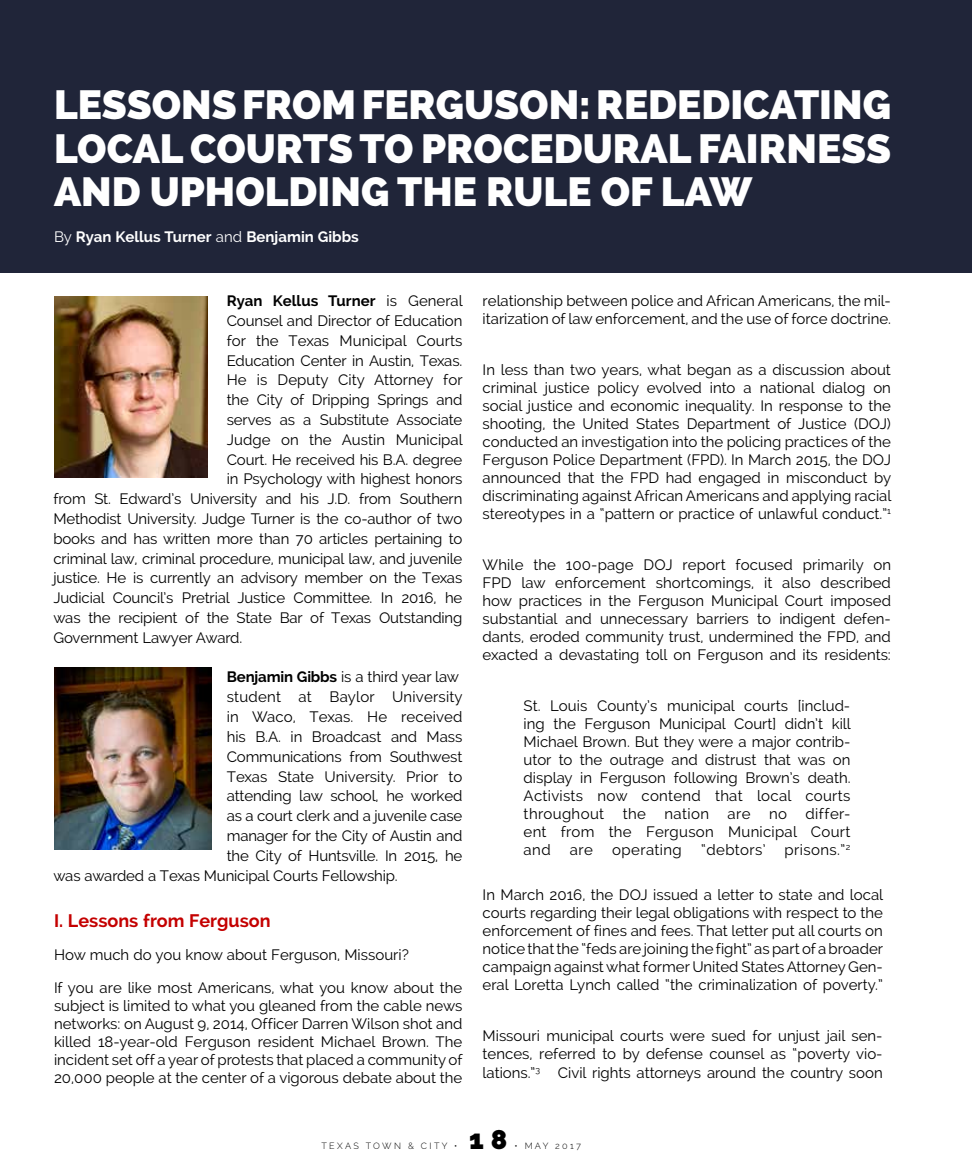
<style>
.page{position:relative;width:972px;height:1175px;background:#fff}
.page>*{position:absolute;margin:0;border:0;box-sizing:border-box;transform-origin:0 0}
.t1{font:800 40.5px/43.5px "Raleway";color:#fff;text-align:justify}
.t2{font:800 27px "Raleway";color:#000}
.t3{font:700 18px "Raleway";color:#c40000}
.t4{font:15px/18px "Raleway";letter-spacing:-.01em;color:#000;text-align:justify}
.t5{font:700 15px "Raleway";color:#fff}
.t6{font:15px "Raleway";letter-spacing:.025em;color:#000}
.t7{font:700 15px "Raleway";color:#000}
.t8{font:15px "Raleway";letter-spacing:.015em;color:#000}
.t9{font:15px "Raleway";letter-spacing:.01em;color:#000}
.t10{font:300 9px "Raleway";letter-spacing:.26em;color:#000}
.s1{font-weight:400}
.s2{font-weight:700}
</style>
<div class="page">
<div style="left:0;top:0;width:972px;height:272px;background:#202539"></div>
<img style="left:54px;top:667px;width:158px;height:182px">
<img style="left:54px;top:296px;width:153px;height:182px">
<h1 class="t1" style="left:54px;top:83px;width:839px">LESSONS FROM FERGUSON: REDEDICATING LOCAL COURTS TO PROCEDURAL FAIRNESS AND UPHOLDING THE RULE OF LAW</h1>
<p class="t5" style="left:54px;top:228px;width:306px"><span class="s1">By</span> Ryan Kellus Turner <span class="s1">and</span> Benjamin Gibbs</p>
<p class="t7" style="left:227px;top:292px;width:238px">Ryan Kellus Turner <span class="s1">is General</span></p>
<p class="t4" style="left:227px;top:311px;width:237px">Counsel and Director of Education</p>
<p class="t4" style="left:227px;top:331px;width:237px">for the Texas Municipal Courts</p>
<p class="t4" style="left:227px;top:351px;width:237px">Education Center in Austin, Texas.</p>
<p class="t4" style="left:227px;top:371px;width:237px">He is Deputy City Attorney for</p>
<p class="t4" style="left:227px;top:391px;width:237px">the City of Dripping Springs and</p>
<p class="t4" style="left:227px;top:410px;width:237px">serves as a Substitute Associate</p>
<p class="t4" style="left:227px;top:430px;width:237px">Judge on the Austin Municipal</p>
<p class="t4" style="left:227px;top:450px;width:237px">Court. He received his B.A. degree</p>
<p class="t4" style="left:227px;top:470px;width:237px">in Psychology with highest honors</p>
<p class="t4" style="left:53px;top:490px;width:410px">from St. Edward’s University and his J.D. from Southern</p>
<p class="t4" style="left:53px;top:509px;width:410px">Methodist University. Judge Turner is the co-author of two</p>
<p class="t4" style="left:53px;top:529px;width:410px">books and has written more than 70 articles pertaining to</p>
<p class="t4" style="left:53px;top:549px;width:410px">criminal law, criminal procedure, municipal law, and juvenile</p>
<p class="t4" style="left:53px;top:569px;width:410px">justice. He is currently an advisory member on the Texas</p>
<p class="t4" style="left:53px;top:589px;width:410px">Judicial Council’s Pretrial Justice Committee. In 2016, he</p>
<p class="t4" style="left:53px;top:608px;width:410px">was the recipient of the State Bar of Texas Outstanding</p>
<p class="t4" style="left:53px;top:628px;width:190px">Government Lawyer Award.</p>
<p class="t4" style="left:227px;top:668px;width:234px"><span class="s2">Benjamin Gibbs</span> is a third year law</p>
<p class="t8" style="left:227px;top:688px;width:237px">student at Baylor University</p>
<p class="t9" style="left:227px;top:708px;width:237px">in Waco, Texas. He received</p>
<p class="t4" style="left:227px;top:727px;width:237px">his B.A. in Broadcast and Mass</p>
<p class="t4" style="left:227px;top:747px;width:237px">Communications from Southwest</p>
<p class="t4" style="left:227px;top:767px;width:237px">Texas State University. Prior to</p>
<p class="t4" style="left:227px;top:787px;width:237px">attending law school, he worked</p>
<p class="t4" style="left:227px;top:806px;width:237px">as a court clerk and a juvenile case</p>
<p class="t4" style="left:227px;top:826px;width:237px">manager for the City of Austin and</p>
<p class="t4" style="left:227px;top:846px;width:237px">the City of Huntsville. In 2015, he</p>
<p class="t4" style="left:53px;top:866px;width:346px">was awarded a Texas Municipal Courts Fellowship.</p>
<p class="t3" style="left:54px;top:910px;width:218px">I. Lessons from Ferguson</p>
<p class="t4" style="left:54px;top:938px;width:410px;line-height:33px">How much do you know about Ferguson, Missouri?<br>If you are like most Americans, what you know about the</p>
<p class="t4" style="left:54px;top:996px;width:410px">subject is limited to what you gleaned from the cable news networks: on August 9, 2014, Officer Darren Wilson shot and killed 18-year-old Ferguson resident Michael Brown. The incident set off a year of protests that placed a community of 20,000 people at the center of a vigorous debate about the</p>
<p class="t4" style="left:483px;top:292px;width:410px">relationship between police and African Americans, the mil&shy;itarization of law enforcement, and the use of force doctrine.</p>
<p class="t4" style="left:483px;top:361px;width:410px">In less than two years, what began as a discussion about criminal justice policy evolved into a national dialog on social justice and economic inequality. In response to the shooting, the United States Department of Justice (DOJ) conducted an investigation into the policing practices of the Ferguson Police Department (FPD). In March 2015, the DOJ announced that the FPD had engaged in misconduct by discriminating against African Americans and applying racial stereotypes in a “pattern or practice of unlawful conduct.”<sup>1</sup></p>
<p class="t4" style="left:483px;top:556px;width:410px">While the 100-page DOJ report focused primarily on FPD law enforcement shortcomings, it also described how practices in the Ferguson Municipal Court imposed substantial and unnecessary barriers to indigent defen&shy;dants, eroded community trust, undermined the FPD, and exacted a devastating toll on Ferguson and its residents:</p>
<p class="t4" style="left:524px;top:697px;width:329px">St. Louis County’s municipal courts [includ&shy;ing the Ferguson Municipal Court] didn’t kill Michael Brown. But they were a major contrib&shy;utor to the outrage and distrust that was on display in Ferguson following Brown’s death.<br>Activists now contend that local courts throughout the nation are no differ&shy;ent from the Ferguson Municipal Court and</p>
<p class="t4" style="left:570px;top:841px;width:25px">are</p>
<p class="t6" style="left:612px;top:841px;width:71px">operating</p>
<p class="t6" style="left:701px;top:841px;width:66px">“debtors’</p>
<p class="t6" style="left:785px;top:841px;width:67px">prisons.”<sup>2</sup></p>
<p class="t4" style="left:483px;top:886px;width:402px">In March 2016, the DOJ issued a letter to state and local courts regarding their legal obligations with respect to the enforcement of fines and fees. That letter put all courts on notice that the “feds are joining the fight” as part of a broader campaign against what former United States Attorney Gen&shy;eral Loretta Lynch called “the criminalization of poverty.”</p>
<p class="t4" style="left:483px;top:1027px;width:402px">Missouri municipal courts were sued for unjust jail sen&shy;tences, referred to by defense counsel as “poverty vio&shy;lations.”<sup>3</sup> Civil rights attorneys around the country soon</p>
<p class="t10" style="left:321px;top:1140px;width:138px">TEXAS TOWN &amp; CITY •</p>
<h2 class="t2" style="left:469px;top:1123px;width:40px">1 8</h2>
<p class="t10" style="left:515px;top:1140px;width:68px">• MAY 2017</p>
</div>
